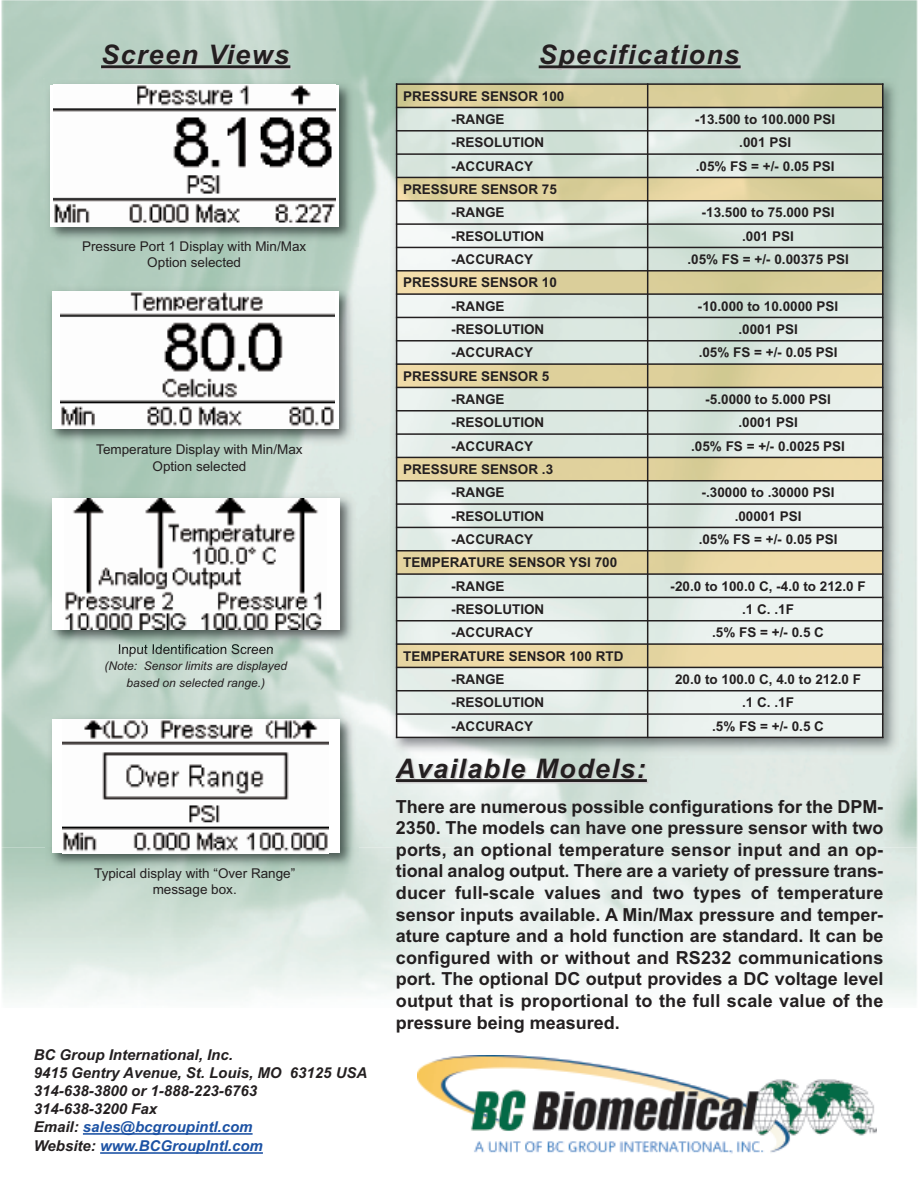
<style>
.page{position:relative;width:918px;height:1188px;background:#fff}
.page>*{position:absolute;margin:0;border:0;box-sizing:border-box;transform-origin:0 0}
.t1{font:italic 700 27px "Arial";letter-spacing:.05em;color:#231f20}
.t2{font:700 18px/21.6px "Arial";letter-spacing:.01em;color:#231f20;text-align:justify}
.t3{font:italic 700 15px/18.1px "Arial";color:#231f20}
.t4{font:700 13.5px/23.4px "Arial";color:#231f20;text-align:center}
.t5{font:13.5px/16.2px "Arial";color:#231f20;text-align:center}
.t6{font:italic 12px/16.5px "Arial";color:#231f20;text-align:center}
.s1{color:#1c52a4}
</style>
<div class="page">
<img style="left:1px;top:0;width:916px;height:848px">
<hr style="left:102px;top:67px;width:190px;height:3px;background:#ccc">
<hr style="left:101px;top:65px;width:189px;height:3px;background:#231f20">
<img style="left:44px;top:78px;width:315px;height:168px">
<div style="left:50px;top:85px;width:289px;height:142px;background:#fff"></div>
<img style="left:53px;top:85px;width:283px;height:138px">
<img style="left:45px;top:285px;width:313px;height:163px">
<div style="left:52px;top:292px;width:287px;height:137px;background:#fff"></div>
<img style="left:61px;top:292px;width:273px;height:135px">
<img style="left:45px;top:492px;width:314px;height:157px">
<img style="left:119px;top:644px;width:85px;height:5px">
<div style="left:52px;top:498px;width:288px;height:132px;background:#fff"></div>
<img style="left:65px;top:498px;width:257px;height:132px">
<img style="left:45px;top:713px;width:314px;height:160px">
<div style="left:52px;top:720px;width:288px;height:133px;background:#fff"></div>
<img style="left:63px;top:720px;width:266px;height:132px">
<img style="left:418px;top:1056px;width:459px;height:98px">
<hr style="left:83px;top:1133px;width:170px;height:2px;background:#1c52a4">
<hr style="left:100px;top:1152px;width:163px;height:2px;background:#1c52a4">
<hr style="left:540px;top:67px;width:202px;height:3px;background:#ccc">
<hr style="left:539px;top:65px;width:202px;height:3px;background:#231f20">
<hr style="left:397px;top:781px;width:251px;height:2px;background:#ccc">
<hr style="left:396px;top:779px;width:251px;height:3px;background:#231f20">
<img style="left:389px;top:77px;width:514px;height:681px">
<img style="left:397px;top:85px;width:485px;height:45px">
<img style="left:397px;top:132px;width:485px;height:21px">
<img style="left:397px;top:155px;width:485px;height:45px">
<img style="left:397px;top:202px;width:485px;height:21px">
<img style="left:397px;top:225px;width:485px;height:45px">
<img style="left:397px;top:272px;width:485px;height:21px">
<img style="left:397px;top:295px;width:485px;height:45px">
<img style="left:397px;top:342px;width:485px;height:21px">
<img style="left:397px;top:365px;width:485px;height:45px">
<img style="left:397px;top:412px;width:485px;height:21px">
<img style="left:397px;top:435px;width:485px;height:45px">
<img style="left:397px;top:482px;width:485px;height:21px">
<img style="left:397px;top:505px;width:485px;height:45px">
<img style="left:397px;top:552px;width:485px;height:21px">
<img style="left:397px;top:575px;width:485px;height:45px">
<img style="left:397px;top:622px;width:485px;height:21px">
<img style="left:397px;top:645px;width:485px;height:68px">
<img style="left:397px;top:715px;width:485px;height:22px">
<hr style="left:396px;top:83px;width:1px;height:655px;background:#231f20">
<hr style="left:647px;top:83px;width:1px;height:655px;background:#231f20">
<hr style="left:882px;top:83px;width:1px;height:655px;background:#231f20">
<hr style="left:396px;top:83px;width:487px;height:2px;background:#231f20">
<hr style="left:396px;top:107px;width:487px;height:1px;background:#231f20">
<hr style="left:396px;top:130px;width:487px;height:2px;background:#231f20">
<hr style="left:396px;top:153px;width:487px;height:2px;background:#231f20">
<hr style="left:396px;top:177px;width:487px;height:1px;background:#231f20">
<hr style="left:396px;top:200px;width:487px;height:2px;background:#231f20">
<hr style="left:396px;top:223px;width:487px;height:2px;background:#231f20">
<hr style="left:396px;top:247px;width:487px;height:1px;background:#231f20">
<hr style="left:396px;top:270px;width:487px;height:2px;background:#231f20">
<hr style="left:396px;top:293px;width:487px;height:2px;background:#231f20">
<hr style="left:396px;top:317px;width:487px;height:1px;background:#231f20">
<hr style="left:396px;top:340px;width:487px;height:2px;background:#231f20">
<hr style="left:396px;top:363px;width:487px;height:2px;background:#231f20">
<hr style="left:396px;top:387px;width:487px;height:1px;background:#231f20">
<hr style="left:396px;top:410px;width:487px;height:2px;background:#231f20">
<hr style="left:396px;top:433px;width:487px;height:2px;background:#231f20">
<hr style="left:396px;top:457px;width:487px;height:1px;background:#231f20">
<hr style="left:396px;top:480px;width:487px;height:2px;background:#231f20">
<hr style="left:396px;top:503px;width:487px;height:2px;background:#231f20">
<hr style="left:396px;top:527px;width:487px;height:1px;background:#231f20">
<hr style="left:396px;top:550px;width:487px;height:2px;background:#231f20">
<hr style="left:396px;top:573px;width:487px;height:2px;background:#231f20">
<hr style="left:396px;top:597px;width:487px;height:1px;background:#231f20">
<hr style="left:396px;top:620px;width:487px;height:2px;background:#231f20">
<hr style="left:396px;top:643px;width:487px;height:2px;background:#231f20">
<hr style="left:396px;top:667px;width:487px;height:1px;background:#231f20">
<hr style="left:396px;top:690px;width:487px;height:1px;background:#231f20">
<hr style="left:396px;top:713px;width:487px;height:2px;background:#231f20">
<hr style="left:396px;top:737px;width:487px;height:1px;background:#231f20">
<h1 class="t1" style="left:101px;top:39px;width:189px">Screen Views</h1>
<p class="t5" style="left:82px;top:238px;width:226px">Pressure Port 1 Display with Min/Max<br>Option selected</p>
<p class="t5" style="left:96px;top:442px;width:208px">Temperature Display with Min/Max<br>Option selected</p>
<p class="t5" style="left:118px;top:641px;width:158px">Input Identification Screen</p>
<p class="t6" style="left:104px;top:658px;width:184px">(Note: Sensor limits are displayed based on selected range.)</p>
<p class="t5" style="left:94px;top:865px;width:203px">Typical display with “Over Range” message box.</p>
<p class="t3" style="left:34px;top:1046px;width:335px">BC Group International, Inc.<br>9415 Gentry Avenue, St. Louis, MO 63125 USA<br>314-638-3800 or 1-888-223-6763<br>314-638-3200 Fax<br>Email: <span class="s1">sales@bcgroupintl.com<br></span>Website: <span class="s1">www.BCGroupIntl.com</span></p>
<h1 class="t1" style="left:539px;top:39px;width:202px">Specifications</h1>
<p class="t4" style="left:451px;top:84px;width:115px;text-align:left;text-indent:-48px">PRESSURE SENSOR 100 -RANGE</p>
<p class="t4" style="left:695px;top:108px;width:142px">-13.500 to 100.000 PSI</p>
<p class="t4" style="left:451px;top:131px;width:95px">-RESOLUTION</p>
<p class="t4" style="left:739px;top:131px;width:53px">.001 PSI</p>
<p class="t4" style="left:451px;top:154px;width:83px">-ACCURACY</p>
<p class="t4" style="left:696px;top:154px;width:140px">.05% FS = +/- 0.05 PSI</p>
<p class="t4" style="left:403px;top:178px;width:155px">PRESSURE SENSOR 75 -RANGE</p>
<p class="t4" style="left:702px;top:201px;width:134px">-13.500 to 75.000 PSI</p>
<p class="t4" style="left:451px;top:224px;width:95px">-RESOLUTION</p>
<p class="t4" style="left:742px;top:224px;width:53px">.001 PSI</p>
<p class="t4" style="left:451px;top:248px;width:83px">-ACCURACY</p>
<p class="t4" style="left:687px;top:248px;width:163px">.05% FS = +/- 0.00375 PSI</p>
<p class="t4" style="left:403px;top:271px;width:155px">PRESSURE SENSOR 10 -RANGE</p>
<p class="t4" style="left:698px;top:294px;width:142px">-10.000 to 10.0000 PSI</p>
<p class="t4" style="left:451px;top:318px;width:95px">-RESOLUTION</p>
<p class="t4" style="left:738px;top:318px;width:61px">.0001 PSI</p>
<p class="t4" style="left:451px;top:341px;width:83px">-ACCURACY</p>
<p class="t4" style="left:699px;top:341px;width:140px">.05% FS = +/- 0.05 PSI</p>
<p class="t4" style="left:403px;top:364px;width:148px">PRESSURE SENSOR 5 -RANGE</p>
<p class="t4" style="left:705px;top:388px;width:127px">-5.0000 to 5.000 PSI</p>
<p class="t4" style="left:451px;top:411px;width:95px">-RESOLUTION</p>
<p class="t4" style="left:738px;top:411px;width:61px">.0001 PSI</p>
<p class="t4" style="left:451px;top:434px;width:83px">-ACCURACY</p>
<p class="t4" style="left:691px;top:434px;width:155px">.05% FS = +/- 0.0025 PSI</p>
<p class="t4" style="left:403px;top:458px;width:152px">PRESSURE SENSOR .3 -RANGE</p>
<p class="t4" style="left:702px;top:481px;width:134px">-.30000 to .30000 PSI</p>
<p class="t4" style="left:451px;top:504px;width:95px">-RESOLUTION</p>
<p class="t4" style="left:735px;top:504px;width:68px">.00001 PSI</p>
<p class="t4" style="left:451px;top:528px;width:83px">-ACCURACY</p>
<p class="t4" style="left:699px;top:528px;width:140px">.05% FS = +/- 0.05 PSI</p>
<p class="t4" style="left:451px;top:551px;width:167px;text-align:left;text-indent:-48px">TEMPERATURE SENSOR YSI 700 -RANGE</p>
<p class="t4" style="left:671px;top:574px;width:197px">-20.0 to 100.0 C, -4.0 to 212.0 F</p>
<p class="t4" style="left:451px;top:598px;width:95px">-RESOLUTION</p>
<p class="t4" style="left:742px;top:598px;width:53px">.1 C. .1F</p>
<p class="t4" style="left:451px;top:621px;width:83px">-ACCURACY</p>
<p class="t4" style="left:712px;top:621px;width:113px">.5% FS = +/- 0.5 C</p>
<p class="t4" style="left:451px;top:644px;width:174px;text-align:left;text-indent:-48px">TEMPERATURE SENSOR 100 RTD -RANGE</p>
<p class="t4" style="left:675px;top:668px;width:188px">20.0 to 100.0 C, 4.0 to 212.0 F</p>
<p class="t4" style="left:451px;top:691px;width:95px">-RESOLUTION</p>
<p class="t4" style="left:742px;top:691px;width:53px">.1 C. .1F</p>
<p class="t4" style="left:451px;top:714px;width:83px">-ACCURACY</p>
<p class="t4" style="left:712px;top:714px;width:113px">.5% FS = +/- 0.5 C</p>
<h1 class="t1" style="left:396px;top:753px;width:251px">Available Models:</h1>
<p class="t2" style="left:396px;top:796px;width:489px">There are numerous possible configurations for the DPM-2350. The models can have one pressure sensor with two ports, an optional temperature sensor input and an op&shy;tional analog output. There are a variety of pressure trans&shy;ducer full-scale values and two types of temperature sensor inputs available. A Min/Max pressure and temper&shy;ature capture and a hold function are standard. It can be configured with or without and RS232 communications port. The optional DC output provides a DC voltage level output that is proportional to the full scale value of the pressure being measured.</p>
</div>
